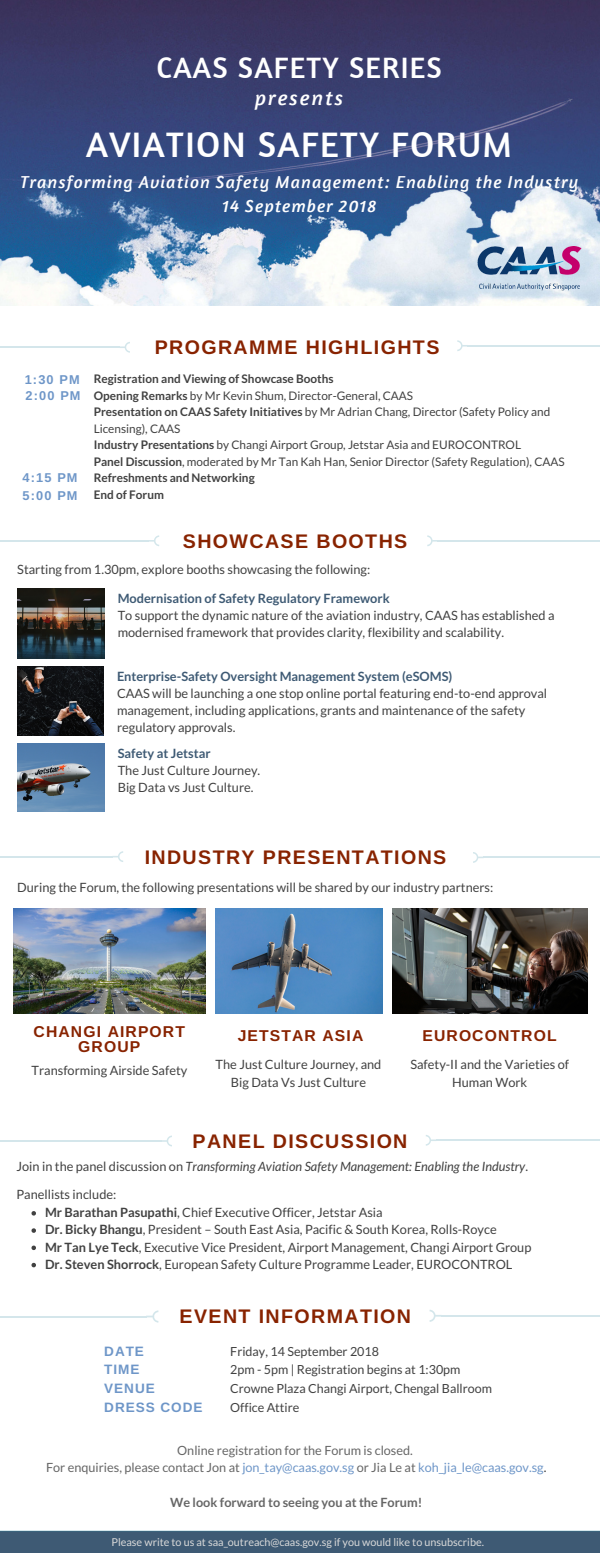
<style>
.page{position:relative;width:600px;height:1553px;background:#fff}
.page>*{position:absolute;margin:0;border:0;box-sizing:border-box;transform-origin:0 0}
.t1{font:36.2px "Amaranth";letter-spacing:.04em;color:#fff}
.t2{font:30.2px "Amaranth";letter-spacing:.04em;color:#fff}
.t3{font:italic 21.1px "Amaranth";letter-spacing:.09em;color:#fff}
.t4{font:700 19.7px "Arimo";letter-spacing:.07em;color:#882300}
.t5{font:italic 17.7px/24.8px "Amaranth";letter-spacing:.06em;color:#fff;text-align:center}
.t6{font:700 15.7px/15.8px "Arimo";letter-spacing:.07em;color:#882300;text-align:center}
.t7{font:700 13.6px/18.8px "Arimo";letter-spacing:.07em;color:#6e96c8}
.t8{font:12.8px/17.2px "Lato";color:#414141}
.t9{font:700 12.8px "Lato";color:#3e5a74}
.t10{font:italic 12.8px "Lato";color:#414141}
.t11{font:700 12.8px/15.8px "Arimo";letter-spacing:.09em;color:#6e96c8}
.t12{font:12.7px/17.2px "Lato";color:#666;text-align:center}
.t13{font:700 12.7px "Lato";color:#666}
.t14{font:12.5px/18.8px "Lato";color:#414141}
.t15{font:11.8px/16.5px "Lato";color:#414141}
.t16{font:10.8px "Lato";color:#d9d9d9}
.s1{font-weight:700}
.s2{font-style:normal}
.s3{color:#6e96c8}
.s4{color:#414141}
</style>
<div class="page">
<img style="left:0;top:0;width:600px;height:305px">
<img style="left:478px;top:247px;width:104px;height:43px">
<svg style="left:32px;top:1211px;width:4px;height:4px"></svg>
<svg style="left:32px;top:1228px;width:4px;height:4px"></svg>
<svg style="left:32px;top:1245px;width:4px;height:5px"></svg>
<svg style="left:32px;top:1262px;width:4px;height:5px"></svg>
<hr style="left:437px;top:540px;width:163px;height:1px;background:#318ba2">
<svg style="left:427px;top:535px;width:11px;height:11px"></svg>
<hr style="left:0;top:540px;width:149px;height:1px;background:#318ba2">
<svg style="left:148px;top:535px;width:11px;height:11px"></svg>
<hr style="left:467px;top:345px;width:133px;height:1px;background:#318ba2">
<svg style="left:457px;top:340px;width:11px;height:11px"></svg>
<hr style="left:0;top:346px;width:120px;height:2px;background:#318ba2">
<svg style="left:119px;top:342px;width:11px;height:11px"></svg>
<hr style="left:0;top:856px;width:113px;height:1px;background:#318ba2">
<svg style="left:112px;top:851px;width:11px;height:11px"></svg>
<hr style="left:483px;top:856px;width:117px;height:2px;background:#318ba2">
<svg style="left:473px;top:852px;width:11px;height:11px"></svg>
<hr style="left:0;top:1140px;width:162px;height:1px;background:#318ba2">
<svg style="left:161px;top:1135px;width:11px;height:11px"></svg>
<hr style="left:436px;top:1139px;width:164px;height:2px;background:#318ba2">
<svg style="left:426px;top:1135px;width:10px;height:10px"></svg>
<img style="left:14px;top:908px;width:192px;height:105px">
<img style="left:392px;top:908px;width:195px;height:105px">
<img style="left:17px;top:666px;width:87px;height:70px">
<img style="left:17px;top:743px;width:87px;height:69px">
<img style="left:17px;top:589px;width:87px;height:69px">
<div style="left:0;top:1531px;width:600px;height:21px;background:#3e5a74"></div>
<hr style="left:0;top:1315px;width:147px;height:2px;background:#318ba2">
<svg style="left:146px;top:1310px;width:12px;height:12px"></svg>
<hr style="left:441px;top:1314px;width:159px;height:2px;background:#318ba2">
<svg style="left:430px;top:1309px;width:12px;height:12px"></svg>
<hr style="left:0;top:1530px;width:600px;height:2px;background:#318ba2">
<img style="left:215px;top:908px;width:167px;height:105px">
<h2 class="t2" style="left:157px;top:49px;width:287px">CAAS SAFETY SERIES</h2>
<h3 class="t3" style="left:255px;top:84px;width:90px">presents</h3>
<h1 class="t1" style="left:86px;top:121px;width:427px">AVIATION SAFETY FORUM</h1>
<h3 class="t5" style="left:20px;top:169px;width:560px">Transforming Aviation Safety Management: Enabling the Industry<br>14 September 2018</h3>
<p class="t11" style="left:25px;top:372px;width:57px">1:30 PM<br>2:00 PM</p>
<p class="t11" style="left:22px;top:468px;width:57px;line-height:18px">4:15 PM<br>5:00 PM</p>
<h3 class="t4" style="left:155px;top:336px;width:286px">PROGRAMME HIGHLIGHTS</h3>
<p class="t15" style="left:94px;top:370px;width:472px"><span class="s1">Registration and Viewing of Showcase Booths<br>Opening Remarks</span> by Mr Kevin Shum, Director-General, CAAS<br><span class="s1">Presentation on CAAS Safety Initiatives</span> by Mr Adrian Chang, Director (Safety Policy and Licensing), CAAS<br><span class="s1">Industry Presentations</span> by Changi Airport Group, Jetstar Asia and EUROCONTROL<br><span class="s1">Panel Discussion</span>, moderated by Mr Tan Kah Han, Senior Director (Safety Regulation), CAAS <span class="s1">Refreshments and Networking<br>End of Forum</span></p>
<h3 class="t4" style="left:183px;top:530px;width:226px">SHOWCASE BOOTHS</h3>
<p class="t8" style="left:17px;top:560px;width:355px">Starting from 1.30pm, explore booths showcasing the following:</p>
<p class="t9" style="left:118px;top:590px;width:274px">Modernisation of Safety Regulatory Framework</p>
<p class="t8" style="left:118px;top:606px;width:438px">To support the dynamic nature of the aviation industry, CAAS has established a modernised framework that provides clarity, flexibility and scalability.</p>
<p class="t9" style="left:117px;top:668px;width:337px">Enterprise-Safety Oversight Management System (eSOMS)</p>
<p class="t8" style="left:117px;top:684px;width:432px">CAAS will be launching a one stop online portal featuring end-to-end approval management, including applications, grants and maintenance of the safety regulatory approvals.</p>
<p class="t9" style="left:118px;top:745px;width:94px">Safety at Jetstar</p>
<p class="t8" style="left:118px;top:761px;width:144px">The Just Culture Journey.<br>Big Data vs Just Culture.</p>
<h3 class="t4" style="left:145px;top:846px;width:303px">INDUSTRY PRESENTATIONS</h3>
<p class="t8" style="left:17px;top:878px;width:478px">During the Forum, the following presentations will be shared by our industry partners:</p>
<p class="t6" style="left:34px;top:1023px;width:153px">CHANGI AIRPORT<br>GROUP</p>
<p class="t6" style="left:238px;top:1028px;width:127px">JETSTAR ASIA</p>
<p class="t6" style="left:423px;top:1028px;width:136px">EUROCONTROL</p>
<p class="t8" style="left:32px;top:1061px;width:157px">Transforming Airside Safety</p>
<p class="t8" style="left:216px;top:1055px;width:167px;text-align:center">The Just Culture Journey, and<br>Big Data Vs Just Culture</p>
<p class="t8" style="left:410px;top:1055px;width:160px;text-align:center">Safety-II and the Varieties of<br>Human Work</p>
<h3 class="t4" style="left:193px;top:1130px;width:216px">PANEL DISCUSSION</h3>
<p class="t10" style="left:16px;top:1158px;width:513px"><span class="s2">Join in the panel discussion on</span> Transforming Aviation Safety Management: Enabling the Industry<span class="s2">.</span></p>
<p class="t8" style="left:45px;top:1185px;width:488px;text-indent:-29px">Panellists include:<br><span class="s1">Mr Barathan Pasupathi</span>, Chief Executive Officer, Jetstar Asia<br><span class="s1">Dr. Bicky Bhangu</span>, President – South East Asia, Pacific &amp; South Korea, Rolls-Royce<br><span class="s1">Mr Tan Lye Teck</span>, Executive Vice President, Airport Management, Changi Airport Group <span class="s1">Dr. Steven Shorrock</span>, European Safety Culture Programme Leader, EUROCONTROL</p>
<h3 class="t4" style="left:180px;top:1304px;width:233px">EVENT INFORMATION</h3>
<p class="t7" style="left:104px;top:1341px;width:100px">DATE<br>TIME<br>VENUE<br>DRESS CODE</p>
<p class="t12" style="left:46px;top:1441px;width:502px">Online registration for the Forum is closed.<br>For enquiries, please contact Jon at <span class="s3">jon_tay@caas.gov.sg</span> or Jia Le at <span class="s3">koh_jia_le@caas.gov.sg</span><span class="s4">.</span></p>
<p class="t13" style="left:170px;top:1494px;width:254px">We look forward to seeing you at the Forum!</p>
<p class="t16" style="left:111px;top:1535px;width:374px">Please write to us at saa_outreach@caas.gov.sg if you would like to unsubscribe.</p>
<p class="t14" style="left:230px;top:1341px;width:263px">Friday, 14 September 2018<br>2pm - 5pm | Registration begins at 1:30pm<br>Crowne Plaza Changi Airport, Chengal Ballroom<br>Office Attire</p>
</div>
